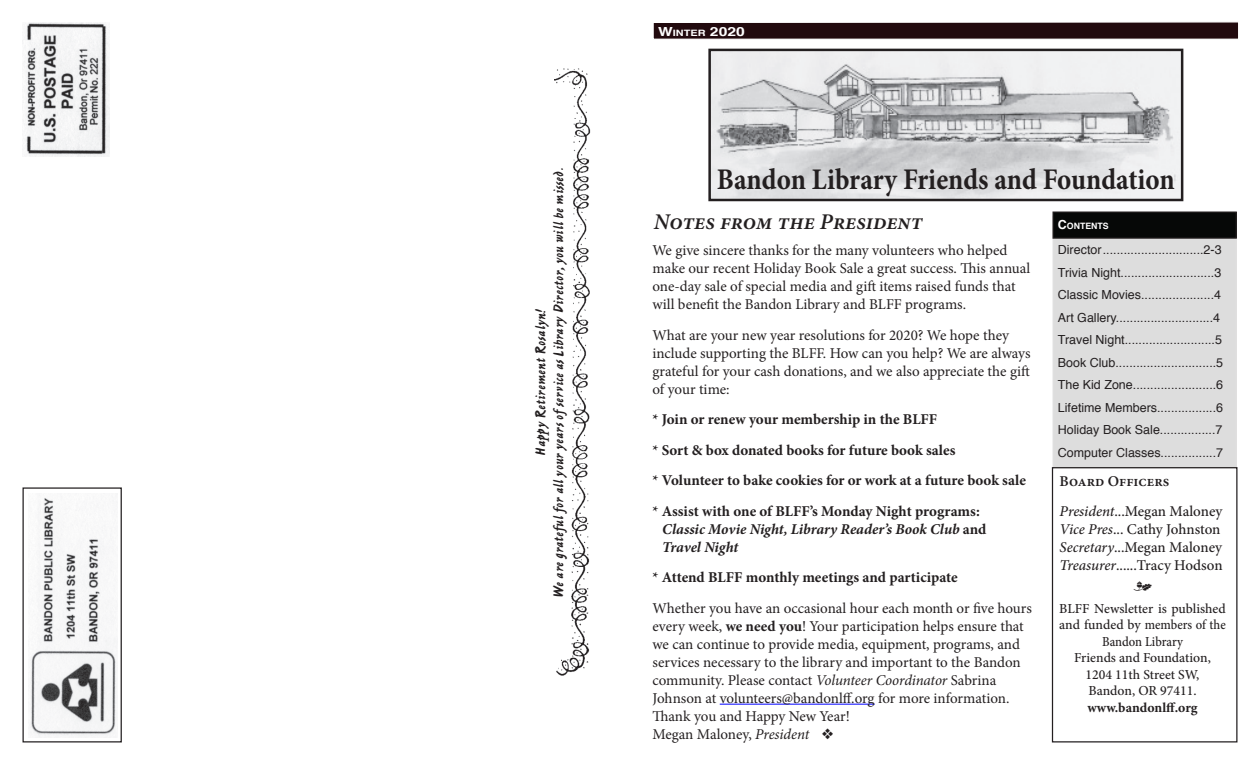
<style>
.page{position:relative;width:1260px;height:765px;background:#fff}
.page>*{position:absolute;margin:0;border:0;box-sizing:border-box;transform-origin:0 0}
.t1{font:700 30px "Minion Pro";color:#231f20;scale:.9 1}
.t2{font:italic 600 22.5px "Minion Pro";color:#231f20}
.t3{font:15px/18px "Minion Pro";letter-spacing:-.005em;color:#231f20}
.t4{font:700 15px "Minion Pro";letter-spacing:-.005em;color:#231f20}
.t5{font:500 15px "Minion Pro";letter-spacing:-.005em;color:#231f20}
.t6{font:italic 700 15px/18px "Minion Pro";letter-spacing:-.005em;color:#231f20}
.t7{font:15px "Ashley Script";color:#231f20}
.t8{font:600 15px "Minion Pro";color:#231f20}
.t9{font:15px "Type Embellishments One Let Plain";color:#231f20}
.t10{font:500 13.75px/16.5px "Minion Pro";color:#231f20;text-align:center}
.t11{font:700 13.75px "Minion Pro";letter-spacing:.005em;color:#231f20}
.t12{font:12.5px "Helvetica";color:#231f20}
.t13{font:700 12.5px "Helvetica";color:#fff;scale:1.25 1}
.t14{font:700 8.75px "Helvetica";color:#fff}
.s1{font-size:8.75px}
.s2{font-style:normal}
.s3{font-weight:700}
.s4{font-style:italic}
.s5{font-size:12.5px}
</style>
<div class="page">
<div style="left:1052px;top:467px;width:186px;height:275px;border:1px solid #231f20"></div>
<div style="left:1053px;top:217px;width:183px;height:251px;background:#ddd"></div>
<svg style="left:653px;top:22px;width:585px;height:17px;background:#311a1e"></svg>
<div style="left:1053px;top:212px;width:183px;height:26px;background:#060807"></div>
<div style="left:1052px;top:212px;width:185px;height:27px;border:1px solid #231f20"></div>
<img style="left:30px;top:495px;width:87px;height:242px">
<div style="left:22px;top:487px;width:100px;height:255px;border:1px solid #231f20"></div>
<img style="left:711px;top:52px;width:469px;height:146px">
<div style="left:708px;top:49px;width:475px;height:152px;border:2px solid #231f20"></div>
<img style="left:22px;top:23px;width:87px;height:134px">
<hr style="left:720px;top:704px;width:155px;height:1px;background:#00f">
<img style="left:555px;top:68px;width:36px;height:608px">
<p class="t7" style="left:550px;top:598px;width:433px;rotate:-90deg">We are grateful for all your years of service as Library Director, you will be missed.</p>
<p class="t7" style="left:532px;top:456px;width:148px;rotate:-90deg">Happy Retirement Rosalyn!</p>
<p class="t13" style="left:658px;top:21px;width:71px">W<span class="s1">INTER</span> 2020</p>
<p class="t1" style="left:717px;top:159px;width:510px">Bandon Library Friends and Foundation</p>
<p class="t2" style="left:654px;top:206px;width:270px">Notes from the President</p>
<p class="t3" style="left:652px;top:241px;width:379px">We give sincere thanks for the many volunteers who helped make our recent Holiday Book Sale a great success. This annual one-day sale of special media and gift items raised funds that will benefit the Bandon Library and BLFF programs.</p>
<p class="t3" style="left:652px;top:326px;width:380px">What are your new year resolutions for 2020? We hope they include supporting the BLFF. How can you help? We are always grateful for your cash donations, and we also appreciate the gift of your time:</p>
<p class="t4" style="left:652px;top:409px;width:286px">* Join or renew your membership in the BLFF</p>
<p class="t4" style="left:652px;top:439px;width:305px">* Sort &amp; box donated books for future book sales</p>
<p class="t4" style="left:652px;top:470px;width:375px">* Volunteer to bake cookies for or work at a future book sale</p>
<p class="t6" style="left:662px;top:502px;width:326px;text-indent:-10px"><span class="s2">* Assist with one of BLFF’s Monday Night programs:<br></span>Classic Movie Night, Library Reader’s Book Club <span class="s2">and<br></span>Travel Night</p>
<p class="t4" style="left:652px;top:567px;width:307px">* Attend BLFF monthly meetings and participate</p>
<p class="t3" style="left:652px;top:599px;width:381px">Whether you have an occasional hour each month or five hours every week, <span class="s3">we need you</span>! Your participation helps ensure that we can continue to provide media, equipment, programs, and services necessary to the library and important to the Bandon community. Please contact <span class="s4">Volunteer Coordinator</span> Sabrina Johnson at volunteers@bandonlff.org for more information.<br>Thank you and Happy New Year!<br>Megan Maloney, <span class="s4">President</span></p>
<p class="t14" style="left:1058px;top:219px;width:52px"><span class="s5">C</span>ONTENTS</p>
<p class="t12" style="left:1058px;top:240px;width:165px">Director.............................2-3</p>
<p class="t12" style="left:1058px;top:263px;width:165px">Trivia Night...........................3</p>
<p class="t12" style="left:1058px;top:285px;width:165px">Classic Movies.....................4</p>
<p class="t12" style="left:1058px;top:308px;width:164px">Art Gallery............................4</p>
<p class="t12" style="left:1058px;top:330px;width:166px">Travel Night..........................5</p>
<p class="t12" style="left:1058px;top:353px;width:167px">Book Club.............................5</p>
<p class="t12" style="left:1058px;top:375px;width:167px">The Kid Zone........................6</p>
<p class="t12" style="left:1058px;top:398px;width:167px">Lifetime Members.................6</p>
<p class="t12" style="left:1058px;top:420px;width:166px">Holiday Book Sale................7</p>
<p class="t12" style="left:1058px;top:443px;width:167px">Computer Classes................7</p>
<p class="t8" style="left:1060px;top:471px;width:111px">Board Officers</p>
<p class="t5" style="left:1060px;top:501px;width:164px"><span class="s4">President</span>...Megan Maloney</p>
<p class="t5" style="left:1060px;top:519px;width:162px"><span class="s4">Vice Pres</span>... Cathy Johnston</p>
<p class="t5" style="left:1060px;top:537px;width:164px"><span class="s4">Secretary</span>...Megan Maloney</p>
<p class="t5" style="left:1060px;top:555px;width:165px"><span class="s4">Treasurer</span>......Tracy Hodson</p>
<p class="t9" style="left:1133px;top:580px;width:21px">m</p>
<p class="t10" style="left:1059px;top:600px;width:168px">BLFF Newsletter is published and funded by members of the<br>Bandon Library</p>
<p class="t10" style="left:1074px;top:650px;width:138px">Friends and Foundation,</p>
<p class="t10" style="left:1086px;top:666px;width:115px">1204 11th Street SW,</p>
<p class="t10" style="left:1088px;top:683px;width:110px">Bandon, OR 97411.</p>
<p class="t11" style="left:1087px;top:698px;width:112px">www.bandonlff.org</p>
</div>
